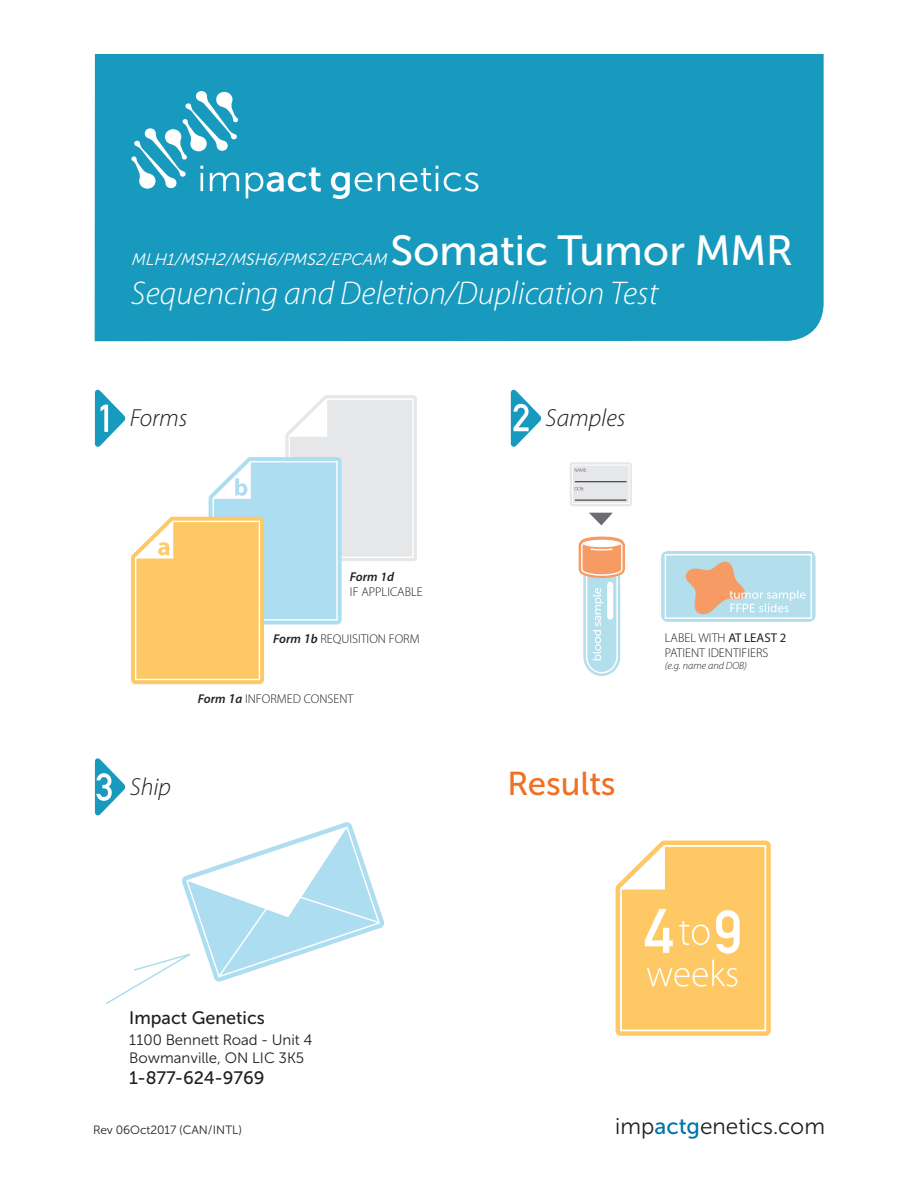
<style>
.page{position:relative;width:918px;height:1188px;background:#fff}
.page>*{position:absolute;margin:0;border:0;box-sizing:border-box;transform-origin:0 0}
.t1{font:42px "Museo Sans Cyrl 500";color:#fff}
.t2{font:italic 300 33px "Myriad Pro";color:#fff}
.t3{font:33px "Museo Sans Cyrl 500";color:#f07024}
.t4{font:italic 300 24.75px "Myriad Pro";color:#231f20}
.t5{font:22.65px "Museo Sans Cyrl 300";color:#231f20}
.t6{font:18px "Museo Sans Cyrl 500";color:#231f20}
.t7{font:italic 16.5px "Museo Sans Cyrl 300";color:#fff}
.t8{font:15px/18px "Museo Sans Cyrl 300";color:#231f20}
.t9{font:300 12.75px/15px "Myriad Pro";color:#231f20}
.t10{font:italic 600 12.75px "Myriad Pro";color:#231f20}
.t11{font:12px "Museo Sans Cyrl 300";color:#231f20}
.t12{font:italic 300 10.5px "Myriad Pro";color:#231f20}
.s1{font-weight:600;font-style:italic}
.s2{font-weight:600;font-style:italic;font-size:13.5px}
.s3{font-weight:400}
.s4{font-family:"Museo Sans Cyrl 500";color:#0073ae}
</style>
<div class="page">
<div style="left:95px;top:54px;width:729px;height:287px;background:#189abe"></div>
<svg style="left:131px;top:91px;width:108px;height:100px"></svg>
<svg style="left:246px;top:168px;width:75px;height:30px"></svg>
<svg style="left:331px;top:172px;width:41px;height:27px"></svg>
<svg style="left:378px;top:166px;width:60px;height:26px"></svg>
<svg style="left:444px;top:173px;width:34px;height:19px"></svg>
<svg style="left:131px;top:395px;width:286px;height:289px"></svg>
<svg style="left:106px;top:822px;width:278px;height:182px"></svg>
<svg style="left:95px;top:390px;width:30px;height:57px"></svg>
<svg style="left:95px;top:758px;width:30px;height:57px"></svg>
<svg style="left:511px;top:390px;width:30px;height:57px"></svg>
<svg style="left:616px;top:841px;width:155px;height:195px"></svg>
<div style="left:661px;top:551px;width:155px;height:71px;background:#b3deec;border-radius:7px"></div>
<div style="left:665px;top:554px;width:147px;height:65px;border:1px solid #fff"></div>
<div style="left:570px;top:462px;width:62px;height:44px;background:#e6e7e9;border-radius:3px"></div>
<svg style="left:575px;top:468px;width:12px;height:4px"></svg>
<svg style="left:575px;top:487px;width:9px;height:3px"></svg>
<hr style="left:575px;top:481px;width:52px;height:1px;background:#231f20">
<hr style="left:575px;top:500px;width:51px;height:1px;background:#231f20">
<div style="left:572px;top:465px;width:58px;height:39px;border:1px solid #fff"></div>
<svg style="left:589px;top:513px;width:24px;height:12px"></svg>
<svg style="left:579px;top:537px;width:46px;height:139px"></svg>
<svg style="left:686px;top:561px;width:120px;height:54px"></svg>
<h1 class="t1" style="left:390px;top:227px;width:404px">Somatic Tumor MMR</h1>
<h2 class="t2" style="left:131px;top:276px;width:529px">Sequencing and Deletion/Duplication Test</h2>
<p class="t7" style="left:131px;top:250px;width:262px">MLH1/MSH2/MSH6/PMS2/EPCAM</p>
<h3 class="t4" style="left:130px;top:404px;width:59px">Forms</h3>
<p class="t10" style="left:350px;top:568px;width:46px">Form 1d</p>
<p class="t9" style="left:350px;top:584px;width:74px">IF APPLICABLE</p>
<p class="t9" style="left:273px;top:632px;width:148px"><span class="s1">Form</span> <span class="s2">1</span><span class="s1">b</span> REQUISITION FORM</p>
<p class="t9" style="left:198px;top:692px;width:157px"><span class="s1">Form</span> <span class="s2">1</span><span class="s1">a</span> INFORMED CONSENT</p>
<h3 class="t4" style="left:130px;top:773px;width:43px">Ship</h3>
<h3 class="t6" style="left:129px;top:1008px;width:137px">Impact Genetics</h3>
<p class="t8" style="left:129px;top:1031px;width:185px">1100 Bennett Road - Unit 4<br>Bowmanville, ON LIC 3K5</p>
<h3 class="t6" style="left:129px;top:1068px;width:137px">1-877-624-9769</h3>
<h3 class="t4" style="left:546px;top:405px;width:81px">Samples</h3>
<h2 class="t3" style="left:508px;top:765px;width:110px">Results</h2>
<p class="t9" style="left:665px;top:630px;width:123px">LABEL WITH <span class="s3">AT LEAST 2<br></span>PATIENT IDENTIFIERS</p>
<p class="t12" style="left:665px;top:659px;width:84px">(e.g. name and DOB)</p>
<p class="t11" style="left:93px;top:1124px;width:150px">Rev 06Oct2017 (CAN/INTL)</p>
<h3 class="t5" style="left:615px;top:1114px;width:211px">imp<span class="s4">actg</span>enetics.com</h3>
</div>
